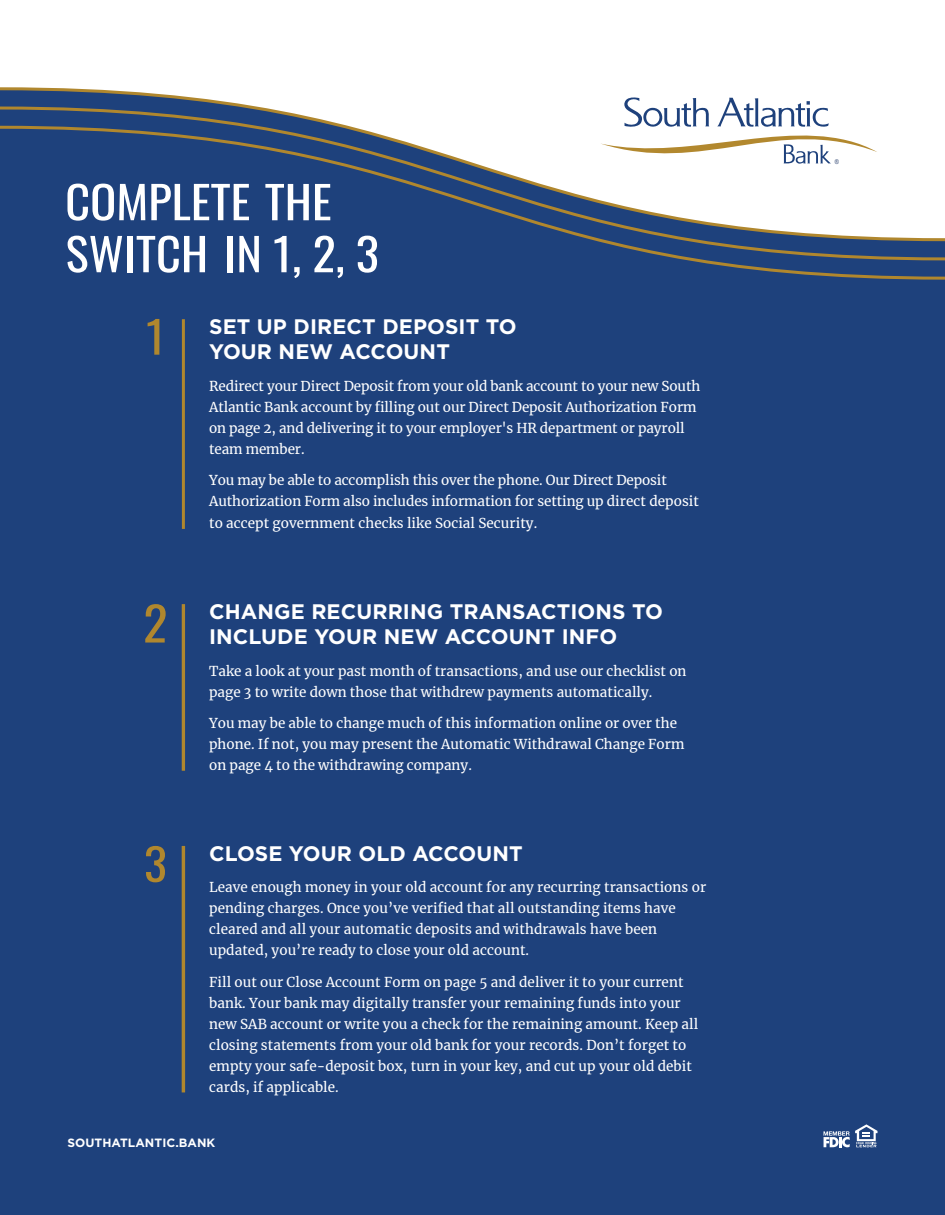
<style>
.page{position:relative;width:945px;height:1215px;background:#1e417c}
.page>*{position:absolute;margin:0;border:0;box-sizing:border-box;transform-origin:0 0}
.t1{font:700 21px/25.2px "Gotham HTF";letter-spacing:.005em;color:#fff}
.t2{font:13.5px/21px "Merriweather";letter-spacing:.005em;color:#fff}
.t3{font:700 12px "Gotham HTF";letter-spacing:.005em;color:#fff}
.t4{font:6.45px "Arial";color:#354a75;scale:.86 1}
</style>
<div class="page">
<svg style="left:824px;top:1124px;width:54px;height:23px"></svg>
<div style="left:0;top:0;width:945px;height:86px;background:#fff"></div>
<svg style="left:0;top:86px;width:945px;height:19px;background:#dadde2"></svg>
<svg style="left:0;top:105px;width:945px;height:19px"></svg>
<svg style="left:0;top:124px;width:945px;height:156px"></svg>
<svg style="left:68px;top:184px;width:77px;height:37px"></svg>
<svg style="left:151px;top:184px;width:98px;height:36px"></svg>
<svg style="left:265px;top:184px;width:44px;height:36px"></svg>
<svg style="left:315px;top:184px;width:15px;height:36px"></svg>
<svg style="left:68px;top:236px;width:54px;height:37px"></svg>
<div style="left:127px;top:236px;width:6px;height:36px;background:#fff"></div>
<svg style="left:137px;top:236px;width:68px;height:37px"></svg>
<div style="left:228px;top:236px;width:5px;height:36px;background:#fff"></div>
<svg style="left:239px;top:236px;width:20px;height:36px"></svg>
<svg style="left:275px;top:236px;width:12px;height:36px"></svg>
<svg style="left:294px;top:267px;width:6px;height:11px"></svg>
<svg style="left:314px;top:236px;width:29px;height:42px"></svg>
<svg style="left:358px;top:236px;width:19px;height:37px"></svg>
<svg style="left:600px;top:97px;width:278px;height:79px;background:#e9e9e9"></svg>
<svg style="left:148px;top:319px;width:11px;height:36px"></svg>
<hr style="left:182px;top:319px;width:3px;height:210px;background:#b0872e">
<svg style="left:145px;top:604px;width:21px;height:39px"></svg>
<hr style="left:182px;top:604px;width:3px;height:167px;background:#b0872e">
<svg style="left:146px;top:846px;width:19px;height:36px"></svg>
<hr style="left:182px;top:846px;width:3px;height:246px;background:#b0872e">
<h1 class="t1" style="left:209px;top:314px;width:309px">SET UP DIRECT DEPOSIT TO<br>YOUR NEW ACCOUNT</h1>
<p class="t2" style="left:209px;top:375px;width:493px">Redirect your Direct Deposit from your old bank account to your new South Atlantic Bank account by filling out our Direct Deposit Authorization Form on page 2, and delivering it to your employer's HR department or payroll team member.</p>
<p class="t2" style="left:209px;top:470px;width:491px">You may be able to accomplish this over the phone. Our Direct Deposit<br>Authorization Form also includes information for setting up direct deposit to accept government checks like Social Security.</p>
<h1 class="t1" style="left:209px;top:599px;width:456px">CHANGE RECURRING TRANSACTIONS TO<br>INCLUDE YOUR NEW ACCOUNT INFO</h1>
<p class="t2" style="left:209px;top:660px;width:479px">Take a look at your past month of transactions, and use our checklist on page 3 to write down those that withdrew payments automatically.</p>
<p class="t2" style="left:209px;top:712px;width:477px">You may be able to change much of this information online or over the phone. If not, you may present the Automatic Withdrawal Change Form on page 4 to the withdrawing company.</p>
<h1 class="t1" style="left:209px;top:840px;width:315px">CLOSE YOUR OLD ACCOUNT</h1>
<p class="t2" style="left:209px;top:877px;width:499px">Leave enough money in your old account for any recurring transactions or pending charges. Once you’ve verified that all outstanding items have cleared and all your automatic deposits and withdrawals have been updated, you’re ready to close your old account.</p>
<p class="t2" style="left:209px;top:971px;width:491px">Fill out our Close Account Form on page 5 and deliver it to your current bank. Your bank may digitally transfer your remaining funds into your new SAB account or write you a check for the remaining amount. Keep all closing statements from your old bank for your records. Don’t forget to empty your safe-deposit box, turn in your key, and cut up your old debit cards, if applicable.</p>
<p class="t3" style="left:68px;top:1136px;width:149px">SOUTHATLANTIC.BANK</p>
<p class="t4" style="left:835px;top:158px;width:6px">®</p>
</div>
